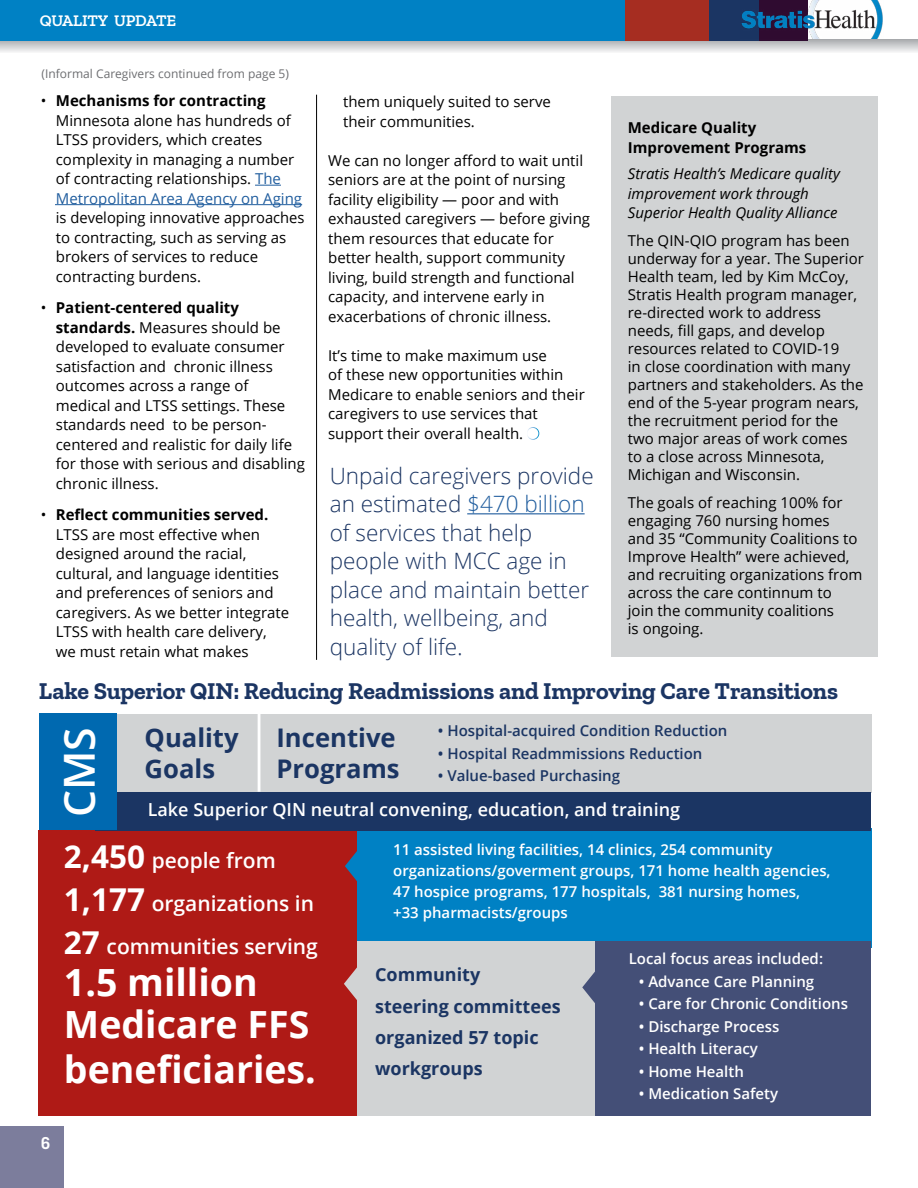
<style>
.page{position:relative;width:918px;height:1188px;background:#fff}
.page>*{position:absolute;margin:0;border:0;box-sizing:border-box;transform-origin:0 0}
.t1{font:600 42.75px "Open Sans";color:#fff}
.t2{font:700 37.5px/42px "Open Sans";color:#fff}
.t3{font:700 25.65px/31.3px "Open Sans";color:#1b3563}
.t4{font:700 24px "Zilla Slab";letter-spacing:-.005em;color:#1b3563}
.t5{font:300 22.5px/28.5px "Open Sans";color:#1b3563}
.t6{font:600 21px/42.8px "Open Sans";color:#fff}
.t7{font:700 18px/31.3px "Open Sans";color:#1b3563}
.t8{font:600 18px "Open Sans";color:#fff}
.t9{font:600 16.5px "Zilla Slab";letter-spacing:-.01em;color:#fff}
.t10{font:700 16.5px "Trade Gothic LT Std";color:#fff}
.t11{font:15px/19.5px "Open Sans";color:#000}
.t12{font:600 15px/21px "Open Sans";color:#fff}
.t13{font:600 15px "Open Sans";color:#1b3563}
.t14{font:italic 15px/19.5px "Open Sans";color:#000}
.t15{font:700 15px/19.5px "Open Sans";color:#000}
.t16{font:12px "Open Sans";color:#6d6e71}
.s1{font-weight:700}
.s2{color:#205d9e}
.s3{font-size:24px}
.s4{font-weight:700;font-size:31.5px}
</style>
<div class="page">
<hr style="left:467px;top:513px;width:118px;height:1px;background:#205d9e">
<hr style="left:316px;top:95px;width:1px;height:565px;background:#000">
<div style="left:96px;top:714px;width:775px;height:78px;background:#d1d3d4"></div>
<div style="left:353px;top:828px;width:518px;height:120px;background:#0081c4"></div>
<div style="left:589px;top:941px;width:282px;height:174px;background:#444f77"></div>
<div style="left:353px;top:941px;width:242px;height:174px;background:#d1d3d4"></div>
<div style="left:39px;top:830px;width:318px;height:285px;background:#af1a16"></div>
<hr style="left:258px;top:713px;width:2px;height:79px;background:#fff">
<svg style="left:582px;top:971px;width:13px;height:32px"></svg>
<svg style="left:345px;top:851px;width:12px;height:30px"></svg>
<div style="left:95px;top:792px;width:776px;height:39px;background:#1b3563"></div>
<div style="left:39px;top:714px;width:78px;height:116px;background:#0069b0"></div>
<svg style="left:344px;top:967px;width:13px;height:33px"></svg>
<div style="left:611px;top:97px;width:267px;height:560px;background:#d1d3d4"></div>
<svg style="left:255px;top:185px;width:26px;height:1px"></svg>
<hr style="left:41px;top:204px;width:261px;height:1px;background:#205d9e">
<div style="left:30px;top:189px;width:25px;height:23px;background:#fff"></div>
<svg style="left:527px;top:427px;width:12px;height:13px"></svg>
<div style="left:0;top:1126px;width:64px;height:62px;background:#7c7d9c"></div>
<svg style="left:1px;top:39px;width:917px;height:13px;background:#c3cbd0"></svg>
<div style="left:708px;top:0;width:51px;height:40px;background:#1b3563"></div>
<div style="left:624px;top:0;width:85px;height:40px;background:#a62d21"></div>
<div style="left:0;top:0;width:625px;height:40px;background:#0081c4"></div>
<div style="left:759px;top:0;width:48px;height:40px;background:#300c31"></div>
<img style="left:741px;top:0;width:142px;height:39px">
<hr style="left:917px;top:0;width:1px;height:40px;background:#0081c4">
<p class="t9" style="left:40px;top:12px;width:138px">QUALITY UPDATE</p>
<p class="t16" style="left:42px;top:66px;width:249px">(Informal Caregivers continued from page 5)</p>
<p class="t11" style="left:56px;top:90px;width:248px;text-indent:-15px">• <span class="s1">Mechanisms for contracting<br></span>Minnesota alone has hundreds of<br>LTSS providers, which creates complexity in managing a number of contracting relationships. <span class="s2">The<br>Metropolitan Area Agency on Aging</span></p>
<p class="t11" style="left:56px;top:207px;width:250px">is developing innovative approaches to contracting, such as serving as brokers of services to reduce contracting burdens.</p>
<p class="t11" style="left:56px;top:297px;width:251px;text-indent:-15px">• <span class="s1">Patient-centered quality standards.</span> Measures should be developed to evaluate consumer satisfaction and chronic illness outcomes across a range of medical and LTSS settings. These standards need to be person&shy;centered and realistic for daily life for those with serious and disabling chronic illness.</p>
<p class="t11" style="left:56px;top:504px;width:235px;text-indent:-15px">• <span class="s1">Reflect communities served.<br></span>LTSS are most effective when designed around the racial, cultural, and language identities and preferences of seniors and caregivers. As we better integrate<br>LTSS with health care delivery, we must retain what makes</p>
<p class="t11" style="left:343px;top:92px;width:209px">them uniquely suited to serve their communities.</p>
<p class="t11" style="left:328px;top:150px;width:263px">We can no longer afford to wait until seniors are at the point of nursing facility eligibility — poor and with exhausted caregivers — before giving them resources that educate for better health, support community living, build strength and functional capacity, and intervene early in exacerbations of chronic illness.</p>
<p class="t11" style="left:328px;top:345px;width:258px">It’s time to make maximum use<br>of these new opportunities within<br>Medicare to enable seniors and their caregivers to use services that support their overall health.</p>
<h3 class="t5" style="left:330px;top:461px;width:265px">Unpaid caregivers provide an estimated <span class="s2">$470 billion </span>of services that help people with MCC age in place and maintain better health, wellbeing, and quality of life<span class="s3">.</span></h3>
<p class="t15" style="left:628px;top:118px;width:180px">Medicare Quality<br>Improvement Programs</p>
<p class="t14" style="left:628px;top:163px;width:214px">Stratis Health’s Medicare quality improvement work through<br>Superior Health Quality Alliance</p>
<p class="t11" style="left:628px;top:231px;width:237px;line-height:18px">The QIN-QIO program has been underway for a year. The Superior<br>Health team, led by Kim McCoy,<br>Stratis Health program manager, re-directed work to address needs, fill gaps, and develop resources related to COVID-19<br>in close coordination with many partners and stakeholders. As the end of the 5-year program nears, the recruitment period for the two major areas of work comes to a close across Minnesota,<br>Michigan and Wisconsin.</p>
<p class="t11" style="left:628px;top:493px;width:236px;line-height:18px">The goals of reaching 100% for engaging 760 nursing homes<br>and 35 “Community Coalitions to<br>Improve Health” were achieved, and recruiting organizations from across the care continnum to<br>join the community coalitions<br>is ongoing.</p>
<h3 class="t4" style="left:39px;top:677px;width:801px">Lake Superior QIN: Reducing Readmissions and Improving Care Transitions</h3>
<h3 class="t3" style="left:145px;top:721px;width:96px">Quality<br>Goals</h3>
<h3 class="t3" style="left:277px;top:721px;width:125px">Incentive<br>Programs</h3>
<p class="t13" style="left:438px;top:720px;width:291px">• Hospital-acquired Condition Reduction</p>
<h1 class="t1" style="left:50px;top:817px;width:92px;rotate:-90deg">CMS</h1>
<p class="t13" style="left:438px;top:743px;width:266px">• Hospital Readmmissions Reduction</p>
<p class="t13" style="left:438px;top:765px;width:184px">• Value-based Purchasing</p>
<p class="t8" style="left:148px;top:797px;width:534px">Lake Superior QIN neutral convening, education, and training</p>
<h3 class="t6" style="left:64px;top:839px;width:255px"><span class="s4">2,450</span> people from<br><span class="s4">1,177</span> organizations in<br><span class="s4">27</span> communities serving</h3>
<h2 class="t2" style="left:64px;top:960px;width:247px">1.5 million<br>Medicare FFS</h2>
<h2 class="t2" style="left:64px;top:1048px;width:253px">beneficiaries.</h2>
<p class="t10" style="left:41px;top:1133px;width:11px">6</p>
<p class="t12" style="left:393px;top:839px;width:439px">11 assisted living facilities, 14 clinics, 254 community organizations/goverment groups, 171 home health agencies, 47 hospice programs, 177 hospitals, 381 nursing homes,<br>+33 pharmacists/groups</p>
<p class="t12" style="left:629px;top:948px;width:196px">Local focus areas included:</p>
<p class="t12" style="left:639px;top:970px;width:177px">• Advance Care Planning</p>
<p class="t12" style="left:639px;top:993px;width:211px">• Care for Chronic Conditions</p>
<p class="t12" style="left:639px;top:1015px;width:142px">• Discharge Process</p>
<p class="t12" style="left:639px;top:1038px;width:121px">• Health Literacy</p>
<p class="t12" style="left:639px;top:1060px;width:107px">• Home Health</p>
<p class="t12" style="left:639px;top:1083px;width:141px">• Medication Safety</p>
<p class="t7" style="left:375px;top:959px;width:187px">Community<br>steering committees organized 57 topic workgroups</p>
</div>
